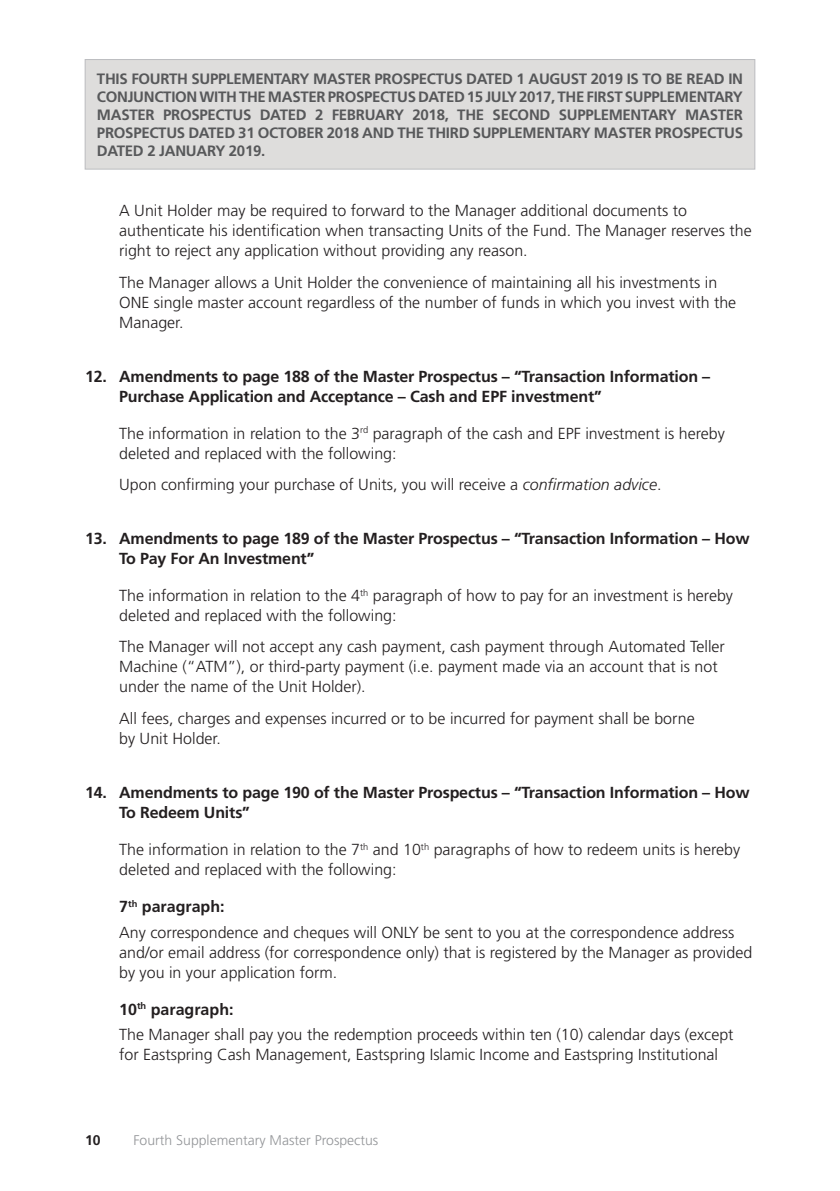
<style>
.page{position:relative;width:840px;height:1191px;background:#fff}
.page>*{position:absolute;margin:0;border:0;box-sizing:border-box;transform-origin:0 0}
.t1{font:300 16px/20px "Frutiger";color:#231f20}
.t2{font:700 16px/20px "Frutiger";letter-spacing:-.01em;color:#231f20}
.t3{font:700 15px/18px "Frutiger";letter-spacing:-.02em;color:#57585a;text-align:justify}
.t4{font:300 14px "Frutiger";color:#939598}
.t5{font:700 14px "Frutiger";color:#231f20}
.s1{font-style:italic}
.s2{font-weight:700}
</style>
<div class="page">
<div style="left:85px;top:60px;width:669px;height:109px;background:#dedddc"></div>
<div style="left:85px;top:59px;width:670px;height:111px;border:1px solid #bcbdc0"></div>
<p class="t3" style="left:97px;top:70px;width:647px">THIS FOURTH SUPPLEMENTARY MASTER PROSPECTUS DATED 1 AUGUST 2019 IS TO BE READ IN CONJUNCTION WITH THE MASTER PROSPECTUS DATED 15 JULY 2017, THE FIRST SUPPLEMENTARY MASTER PROSPECTUS DATED 2 FEBRUARY 2018, THE SECOND SUPPLEMENTARY MASTER PROSPECTUS DATED 31 OCTOBER 2018 AND THE THIRD SUPPLEMENTARY MASTER PROSPECTUS DATED 2 JANUARY 2019.</p>
<p class="t1" style="left:119px;top:201px;width:633px">A Unit Holder may be required to forward to the Manager additional documents to authenticate his identification when transacting Units of the Fund. The Manager reserves the right to reject any application without providing any reason.</p>
<p class="t1" style="left:119px;top:272px;width:618px">The Manager allows a Unit Holder the convenience of maintaining all his investments in<br>ONE single master account regardless of the number of funds in which you invest with the<br>Manager.</p>
<p class="t2" style="left:119px;top:366px;width:592px;text-indent:-34px">12. Amendments to page 188 of the Master Prospectus – “Transaction Information –<br>Purchase Application and Acceptance – Cash and EPF investment”</p>
<p class="t1" style="left:119px;top:423px;width:606px">The information in relation to the 3<sup>rd</sup> paragraph of the cash and EPF investment is hereby deleted and replaced with the following:</p>
<p class="t1" style="left:119px;top:474px;width:543px">Upon confirming your purchase of Units, you will receive a <span class="s1">confirmation advice</span>.</p>
<p class="t2" style="left:119px;top:528px;width:631px;text-indent:-34px">13. Amendments to page 189 of the Master Prospectus – “Transaction Information – How<br>To Pay For An Investment”</p>
<p class="t1" style="left:119px;top:585px;width:615px">The information in relation to the 4<sup>th</sup> paragraph of how to pay for an investment is hereby deleted and replaced with the following:</p>
<p class="t1" style="left:119px;top:637px;width:607px">The Manager will not accept any cash payment, cash payment through Automated Teller<br>Machine (“ATM”), or third-party payment (i.e. payment made via an account that is not under the name of the Unit Holder).</p>
<p class="t1" style="left:119px;top:708px;width:576px">All fees, charges and expenses incurred or to be incurred for payment shall be borne by Unit Holder.</p>
<p class="t2" style="left:119px;top:782px;width:631px;text-indent:-34px">14. Amendments to page 190 of the Master Prospectus – “Transaction Information – How<br>To Redeem Units”</p>
<p class="t1" style="left:119px;top:839px;width:622px">The information in relation to the 7<sup>th</sup> and 10<sup>th</sup> paragraphs of how to redeem units is hereby deleted and replaced with the following:</p>
<p class="t1" style="left:119px;top:893px;width:616px;line-height:25.6px"><span class="s2">7</span><sup>th</sup> <span class="s2">paragraph:<br></span>Any correspondence and cheques will ONLY be sent to you at the correspondence address</p>
<p class="t1" style="left:119px;top:942px;width:634px">and/or email address (for correspondence only) that is registered by the Manager as provided by you in your application form.</p>
<p class="t1" style="left:119px;top:996px;width:615px;line-height:25.6px"><span class="s2">10</span><sup>th</sup> <span class="s2">paragraph:<br></span>The Manager shall pay you the redemption proceeds within ten (10) calendar days (except</p>
<p class="t1" style="left:119px;top:1044px;width:600px">for Eastspring Cash Management, Eastspring Islamic Income and Eastspring Institutional</p>
<p class="t5" style="left:85px;top:1131px;width:17px">10</p>
<p class="t4" style="left:133px;top:1132px;width:246px">Fourth Supplementary Master Prospectus</p>
</div>
